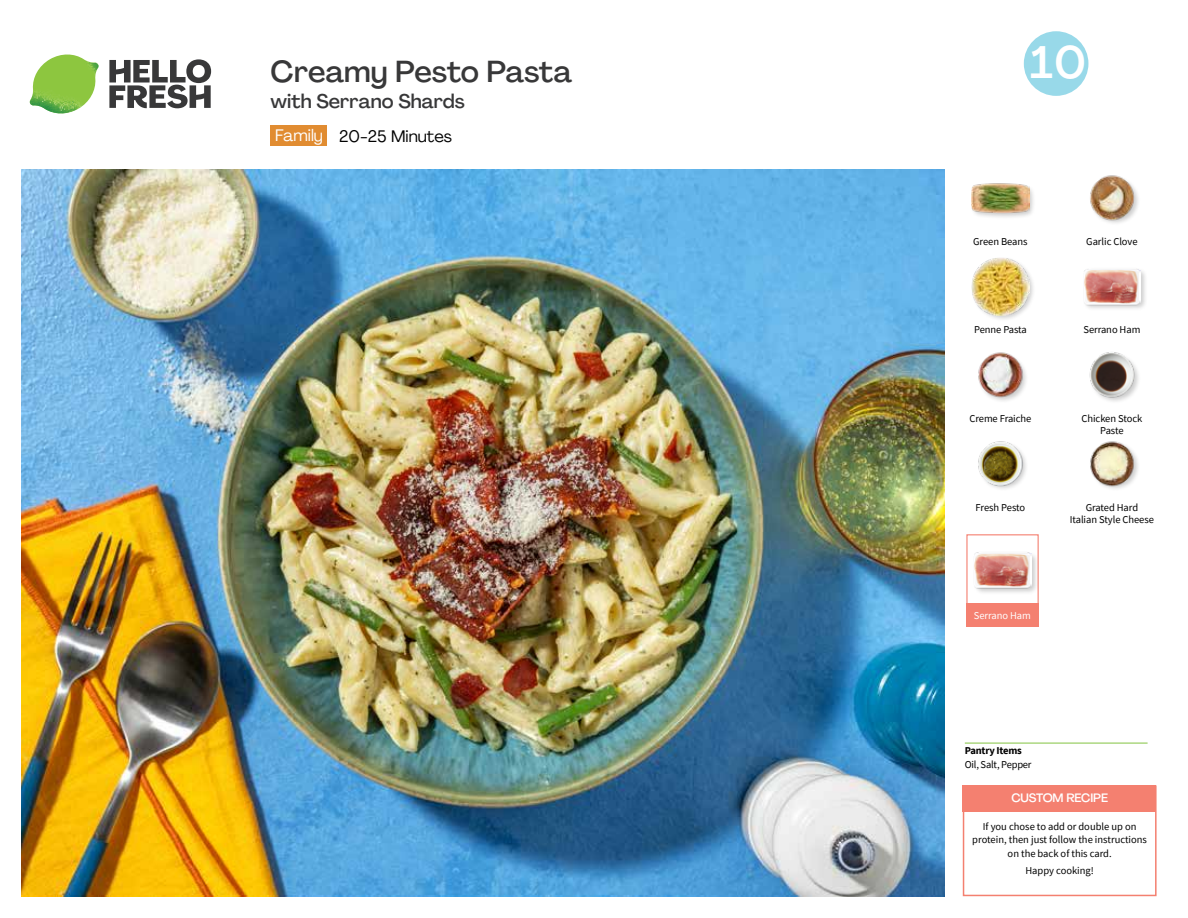
<style>
.page{position:relative;width:1188px;height:918px;background:#fff}
.page>*{position:absolute;margin:0;border:0;box-sizing:border-box;transform-origin:0 0}
.t1{font:500 45px "Agrandir";color:#fff}
.t2{font:500 30px "Agrandir";letter-spacing:-.005em;color:#383839}
.t3{font:500 19.5px "Agrandir";color:#383839}
.t4{font:16.5px "Agrandir";color:#000}
.t5{font:16.5px "Agrandir";color:#fff}
.t6{font:500 12px "Agrandir";letter-spacing:-.01em;color:#fff}
.t7{font:10.5px/12px "Source Sans Pro";letter-spacing:-.005em;color:#000;text-align:center}
.t8{font:700 10.5px "Source Sans Pro";letter-spacing:-.02em;color:#000}
.t9{font:10.5px "Source Sans Pro";letter-spacing:-.005em;color:#fff}
</style>
<div class="page">
<svg style="left:109px;top:59px;width:102px;height:49px"></svg>
<img style="left:30px;top:55px;width:69px;height:59px">
<img style="left:21px;top:170px;width:924px;height:727px">
<hr style="left:965px;top:743px;width:183px;height:1px;background:#82c341">
<div style="left:271px;top:126px;width:56px;height:20px;background:#e18c31"></div>
<div style="left:963px;top:785px;width:194px;height:111px;border:2px solid #f48070"></div>
<div style="left:963px;top:785px;width:193px;height:27px;background:#f48070"></div>
<img style="left:978px;top:352px;width:48px;height:49px">
<img style="left:978px;top:441px;width:48px;height:48px">
<img style="left:1090px;top:441px;width:48px;height:48px">
<img style="left:1089px;top:352px;width:50px;height:50px">
<div style="left:970px;top:182px;width:66px;height:38px;background:#000;opacity:.2"></div>
<img style="left:972px;top:182px;width:57px;height:38px">
<div style="left:971px;top:257px;width:65px;height:65px;background:#000;opacity:.2"></div>
<img style="left:972px;top:258px;width:57px;height:57px">
<div style="left:1082px;top:268px;width:66px;height:44px;background:#000;opacity:.2"></div>
<img style="left:1083px;top:268px;width:58px;height:44px">
<img style="left:1090px;top:175px;width:48px;height:48px">
<div style="left:966px;top:534px;width:73px;height:73px;border:1px solid #f48070"></div>
<div style="left:966px;top:603px;width:73px;height:24px;background:#f48070"></div>
<div style="left:973px;top:551px;width:65px;height:44px;background:#000;opacity:.2"></div>
<img style="left:974px;top:551px;width:57px;height:44px">
<svg style="left:1023px;top:31px;width:66px;height:65px"></svg>
<h2 class="t2" style="left:271px;top:53px;width:303px">Creamy Pesto Pasta</h2>
<h3 class="t3" style="left:271px;top:89px;width:196px">with Serrano Shards</h3>
<h3 class="t5" style="left:275px;top:125px;width:49px">Family</h3>
<h3 class="t4" style="left:339px;top:126px;width:114px">20-25 Minutes</h3>
<h1 class="t1" style="left:1030px;top:34px;width:57px">10</h1>
<p class="t7" style="left:973px;top:235px;width:56px">Green Beans</p>
<p class="t7" style="left:1086px;top:235px;width:53px">Garlic Clove</p>
<p class="t7" style="left:974px;top:324px;width:54px">Penne Pasta</p>
<p class="t7" style="left:1083px;top:324px;width:58px">Serrano Ham</p>
<p class="t7" style="left:969px;top:413px;width:64px">Creme Fraiche</p>
<p class="t7" style="left:976px;top:501px;width:51px">Fresh Pesto</p>
<p class="t9" style="left:974px;top:609px;width:58px">Serrano Ham</p>
<p class="t7" style="left:1081px;top:413px;width:62px">Chicken Stock<br>Paste</p>
<p class="t7" style="left:1070px;top:501px;width:86px">Grated Hard<br>Italian Style Cheese</p>
<p class="t8" style="left:965px;top:743px;width:59px">Pantry Items</p>
<p class="t7" style="left:965px;top:759px;width:68px">Oil, Salt, Pepper</p>
<p class="t6" style="left:1011px;top:791px;width:98px">CUSTOM RECIPE</p>
<p class="t7" style="left:972px;top:819px;width:176px;line-height:13.5px">If you chose to add or double up on protein, then just follow the instructions on the back of this card.</p>
<p class="t7" style="left:1025px;top:865px;width:70px">Happy cooking!</p>
</div>
